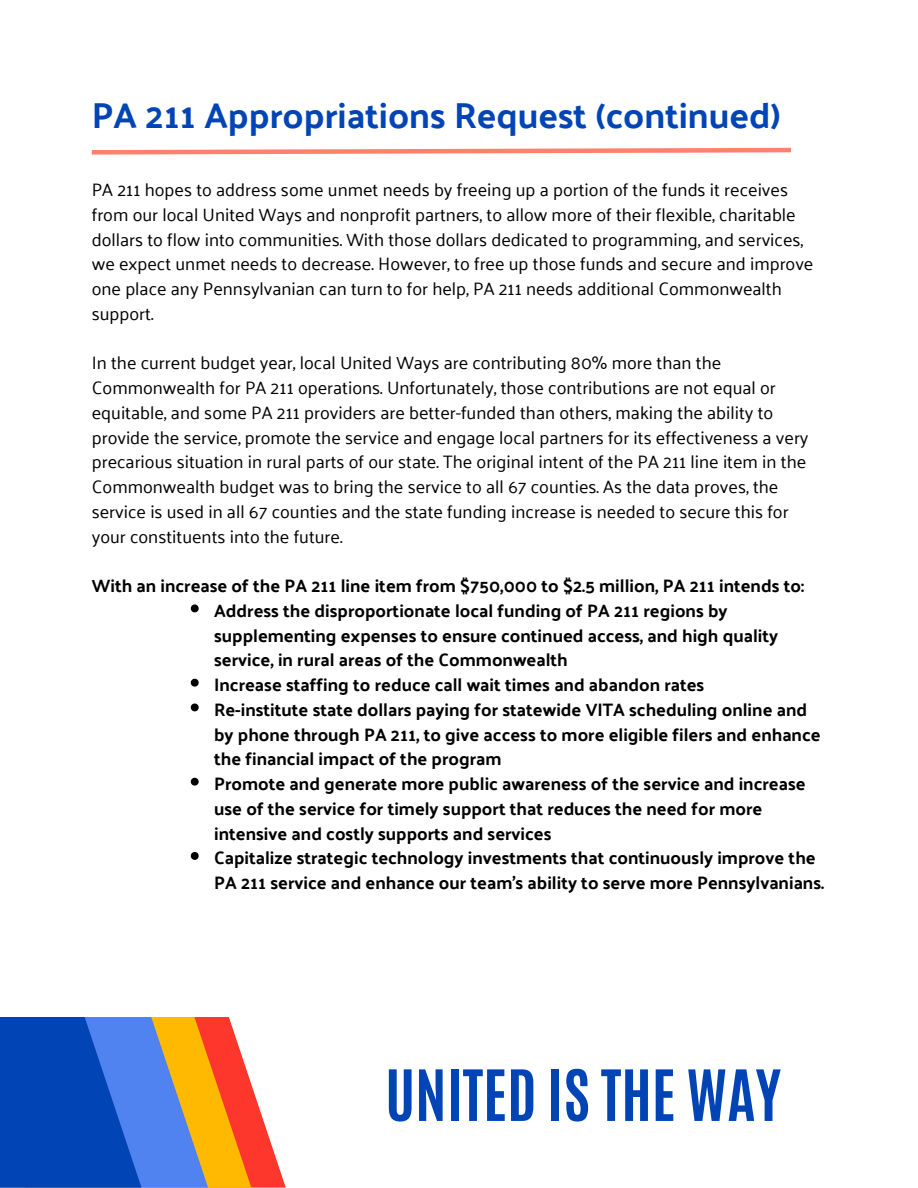
<style>
.page{position:relative;width:918px;height:1188px;background:#fff}
.page>*{position:absolute;margin:0;border:0;box-sizing:border-box;transform-origin:0 0}
.t1{font:700 60px "Antonio";color:#0044b5}
.t2{font:700 36px "Palanquin";color:#0044b5}
.t3{font:18px/24.8px "Palanquin";color:#000}
.t4{font:700 18px/24.8px "Palanquin";color:#000}
</style>
<div class="page">
<svg style="left:251px;top:1083px;width:35px;height:105px"></svg>
<svg style="left:208px;top:1017px;width:43px;height:171px;background:#fd7d30"></svg>
<svg style="left:141px;top:1017px;width:67px;height:171px;background:#9a968b"></svg>
<svg style="left:0;top:1017px;width:141px;height:171px;background:#0f50c0"></svg>
<svg style="left:191px;top:604px;width:8px;height:8px"></svg>
<svg style="left:191px;top:679px;width:8px;height:8px"></svg>
<svg style="left:191px;top:703px;width:8px;height:8px"></svg>
<svg style="left:191px;top:778px;width:8px;height:8px"></svg>
<svg style="left:191px;top:852px;width:8px;height:8px"></svg>
<svg style="left:91px;top:147px;width:700px;height:8px"></svg>
<p class="t2" style="left:92px;top:94px;width:690px">PA 211 Appropriations Request (continued)</p>
<p class="t3" style="left:92px;top:178px;width:723px">PA 211 hopes to address some unmet needs by freeing up a portion of the funds it receives from our local United Ways and nonprofit partners, to allow more of their flexible, charitable dollars to flow into communities. With those dollars dedicated to programming, and services, we expect unmet needs to decrease. However, to free up those funds and secure and improve one place any Pennsylvanian can turn to for help, PA 211 needs additional Commonwealth support.</p>
<p class="t3" style="left:92px;top:351px;width:718px">In the current budget year, local United Ways are contributing 80% more than the Commonwealth for PA 211 operations. Unfortunately, those contributions are not equal or equitable, and some PA 211 providers are better-funded than others, making the ability to provide the service, promote the service and engage local partners for its effectiveness a very precarious situation in rural parts of our state. The original intent of the PA 211 line item in the Commonwealth budget was to bring the service to all 67 counties. As the data proves, the service is used in all 67 counties and the state funding increase is needed to secure this for your constituents into the future.</p>
<p class="t4" style="left:92px;top:574px;width:714px">With an increase of the PA 211 line item from $750,000 to $2.5 million, PA 211 intends to:</p>
<h3 class="t4" style="left:214px;top:598px;width:565px">Address the disproportionate local funding of PA 211 regions by supplementing expenses to ensure continued access, and high quality service, in rural areas of the Commonwealth</h3>
<p class="t4" style="left:214px;top:673px;width:492px">Increase staffing to reduce call wait times and abandon rates</p>
<p class="t4" style="left:214px;top:697px;width:608px">Re-institute state dollars paying for statewide VITA scheduling online and by phone through PA 211, to give access to more eligible filers and enhance the financial impact of the program</p>
<p class="t4" style="left:214px;top:772px;width:593px">Promote and generate more public awareness of the service and increase use of the service for timely support that reduces the need for more intensive and costly supports and services</p>
<p class="t4" style="left:214px;top:846px;width:611px">Capitalize strategic technology investments that continuously improve the<br>PA 211 service and enhance our team’s ability to serve more Pennsylvanians.</p>
<h2 class="t1" style="left:385px;top:1052px;width:397px">UNITED IS THE WAY</h2>
</div>
